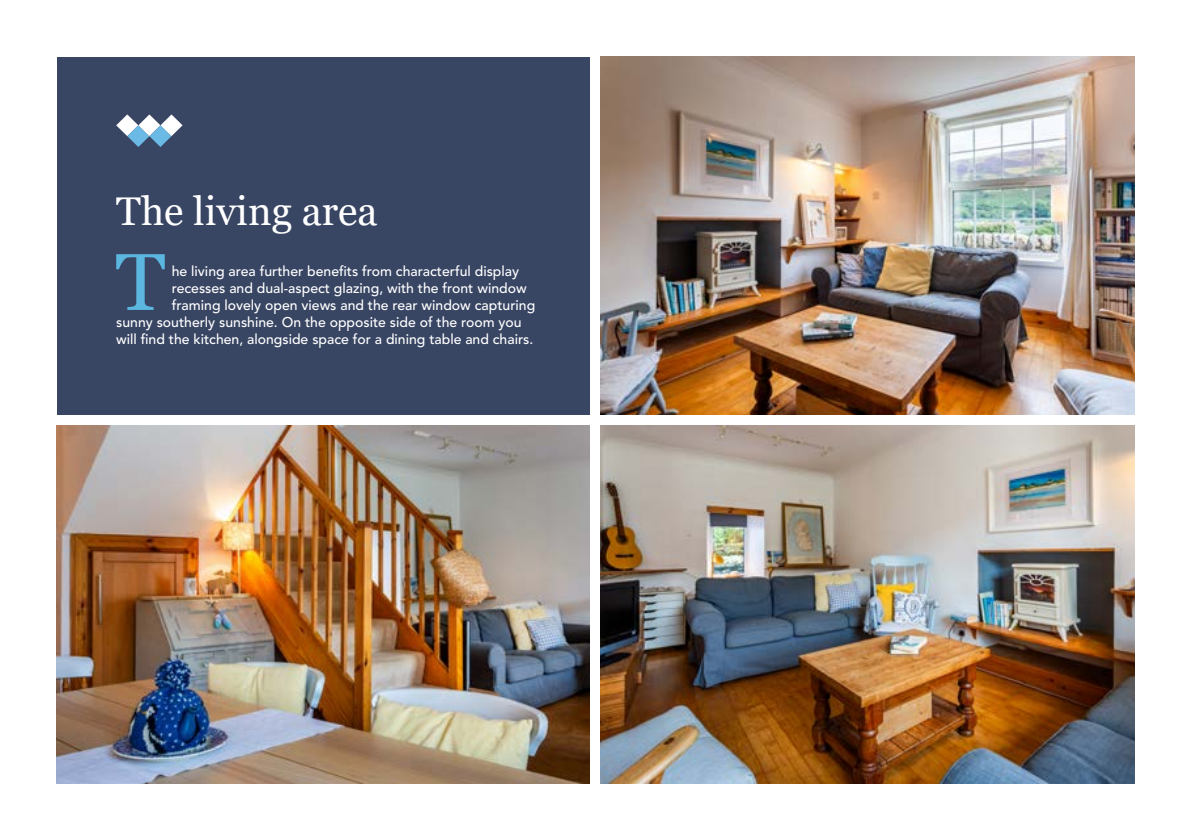
<style>
.page{position:relative;width:1191px;height:840px;background:#fff}
.page>*{position:absolute;margin:0;border:0;box-sizing:border-box;transform-origin:0 0}
.t1{font:80.4px "Georgia";color:#5bb6e0}
.t2{font:40px "Georgia";color:#fff}
.t3{font:500 14px "Avenir LT Std";color:#fff}
</style>
<div class="page">
<div style="left:57px;top:57px;width:532px;height:357px;background:#384563"></div>
<svg style="left:116px;top:114px;width:66px;height:33px"></svg>
<img style="left:601px;top:57px;width:533px;height:357px">
<img style="left:56px;top:425px;width:533px;height:357px">
<img style="left:601px;top:425px;width:533px;height:357px">
<h2 class="t2" style="left:116px;top:187px;width:263px">The living area</h2>
<h1 class="t1" style="left:116px;top:233px;width:51px">T</h1>
<p class="t3" style="left:172px;top:263px;width:349px">he living area further benefits from characterful display</p>
<p class="t3" style="left:172px;top:280px;width:356px">recesses and dual-aspect glazing, with the front window</p>
<p class="t3" style="left:172px;top:297px;width:365px">framing lovely open views and the rear window capturing</p>
<p class="t3" style="left:116px;top:313px;width:407px">sunny southerly sunshine. On the opposite side of the room you</p>
<p class="t3" style="left:116px;top:330px;width:418px">will find the kitchen, alongside space for a dining table and chairs.</p>
</div>
